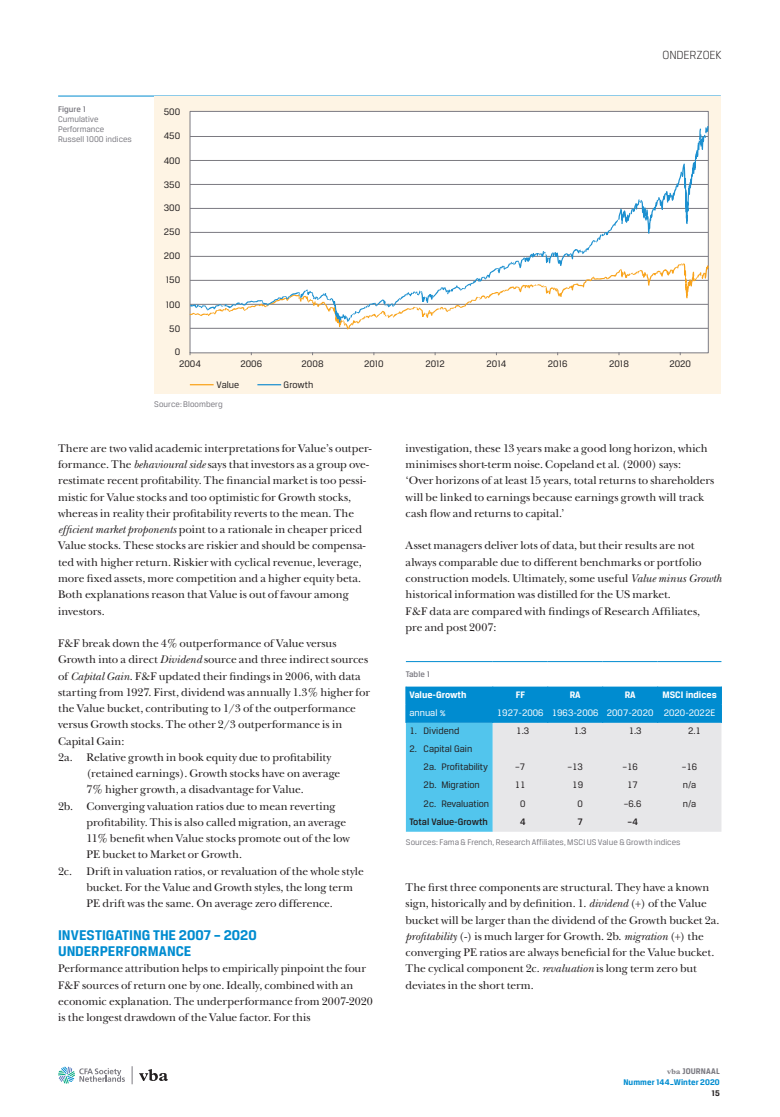
<style>
.page{position:relative;width:780px;height:1117px;background:#fff}
.page>*{position:absolute;margin:0;border:0;box-sizing:border-box;transform-origin:0 0}
.t1{font:700 15px/16.2px "CFA Breuer Text";color:#008cd0}
.t2{font:300 12.5px "CFA Breuer Text";letter-spacing:-.015em;color:#231f20}
.t3{font:11.5px/16.2px "New Baskerville";letter-spacing:-.005em;color:#231f20}
.t4{font:11.5px "New Baskerville";letter-spacing:.02em;color:#231f20}
.t5{font:10px/18.1px "CFA Breuer Text";color:#231f20}
.t6{font:10px "CFA Breuer Text";color:#fff}
.t7{font:700 10px "CFA Breuer Text";color:#fff}
.t8{font:500 10px "CFA Breuer Text";color:#231f20}
.t9{font:8.75px/10px "CFA Breuer Text";letter-spacing:.005em;color:#7b7a81}
.t10{font:700 8.75px/11.2px "CFA Breuer Text";letter-spacing:.01em;color:#008cd0;text-align:right}
.t11{font:500 8.75px "CFA Breuer Text";color:#7b7a81}
.t12{font:700 8.75px "CFA Breuer Text";color:#231f20}
.s1{font-style:italic}
.s2{font-family:"Plantin";font-size:7.5px;color:#7b7a81}
.s3{color:#7b7a81}
</style>
<div class="page">
<svg style="left:58px;top:1066px;width:67px;height:17px"></svg>
<svg style="left:132px;top:1066px;width:1px;height:17px"></svg>
<svg style="left:139px;top:1069px;width:29px;height:11px"></svg>
<svg style="left:405px;top:686px;width:317px;height:145px;background:#8fc9e3"></svg>
<hr style="left:406px;top:661px;width:86px;height:1px;background:#008cd0">
<hr style="left:492px;top:661px;width:55px;height:1px;background:#008cd0">
<hr style="left:547px;top:661px;width:55px;height:1px;background:#008cd0">
<hr style="left:602px;top:661px;width:55px;height:1px;background:#008cd0">
<hr style="left:657px;top:661px;width:64px;height:1px;background:#008cd0">
<hr style="left:58px;top:96px;width:96px;height:1px;background:#008cd0">
<div style="left:154px;top:96px;width:566px;height:297px;background:#fef4e4"></div>
<div style="left:190px;top:111px;width:518px;height:242px;background:#fff"></div>
<hr style="left:190px;top:136px;width:518px;height:1px;background:#7b7a81">
<hr style="left:190px;top:160px;width:518px;height:1px;background:#7b7a81">
<hr style="left:190px;top:184px;width:518px;height:1px;background:#7b7a81">
<hr style="left:190px;top:208px;width:518px;height:1px;background:#7b7a81">
<hr style="left:190px;top:232px;width:518px;height:1px;background:#7b7a81">
<hr style="left:190px;top:256px;width:518px;height:1px;background:#7b7a81">
<svg style="left:189px;top:263px;width:519px;height:66px"></svg>
<svg style="left:190px;top:140px;width:510px;height:183px"></svg>
<svg style="left:699px;top:126px;width:9px;height:24px"></svg>
<svg style="left:190px;top:384px;width:24px;height:1px"></svg>
<svg style="left:257px;top:384px;width:24px;height:1px"></svg>
<p class="t11" style="left:58px;top:104px;width:29px">Figure 1</p>
<p class="t9" style="left:58px;top:114px;width:75px">Cumulative<br>Performance<br>Russell 1000 indices</p>
<p class="t5" style="left:164px;top:103px;width:18px">500</p>
<p class="t5" style="left:164px;top:126px;width:18px">450</p>
<p class="t5" style="left:164px;top:151px;width:18px">400</p>
<p class="t5" style="left:164px;top:175px;width:18px">350</p>
<p class="t5" style="left:164px;top:199px;width:18px">300</p>
<p class="t5" style="left:164px;top:223px;width:18px">250</p>
<p class="t5" style="left:164px;top:246px;width:18px">200</p>
<p class="t5" style="left:166px;top:270px;width:16px">150</p>
<p class="t5" style="left:166px;top:295px;width:16px">100</p>
<p class="t5" style="left:169px;top:319px;width:13px">50</p>
<p class="t5" style="left:175px;top:343px;width:7px">0</p>
<p class="t2" style="left:662px;top:48px;width:61px">ONDERZOEK</p>
<p class="t5" style="left:179px;top:354px;width:23px">2004</p>
<p class="t5" style="left:240px;top:354px;width:23px">2006</p>
<p class="t5" style="left:301px;top:354px;width:23px">2008</p>
<p class="t5" style="left:364px;top:354px;width:21px">2010</p>
<p class="t5" style="left:425px;top:354px;width:21px">2012</p>
<p class="t5" style="left:486px;top:354px;width:21px">2014</p>
<p class="t5" style="left:548px;top:354px;width:21px">2016</p>
<p class="t5" style="left:609px;top:354px;width:21px">2018</p>
<p class="t5" style="left:669px;top:354px;width:23px">2020</p>
<p class="t5" style="left:216px;top:375px;width:24px">Value</p>
<p class="t5" style="left:283px;top:375px;width:31px">Growth</p>
<p class="t9" style="left:154px;top:399px;width:70px">Source: Bloomberg</p>
<p class="t3" style="left:58px;top:440px;width:315px">There are two valid academic interpretations for Value’s outper&shy;formance. The <span class="s1">behavioural side</span> says that investors as a group ove&shy;restimate recent profitability. The financial market is too pessi&shy;mistic for Value stocks and too optimistic for Growth stocks, whereas in reality their profitability reverts to the mean. The <span class="s1">efficient market proponents</span> point to a rationale in cheaper priced Value stocks. These stocks are riskier and should be compensa&shy;ted with higher return. Riskier with cyclical revenue, leverage, more fixed assets, more competition and a higher equity beta.<br>Both explanations reason that Value is out of favour among investors.</p>
<p class="t3" style="left:58px;top:635px;width:280px">F&amp;F break down the 4% outperformance of Value versus</p>
<p class="t3" style="left:58px;top:651px;width:311px">Growth into a direct <span class="s1">Dividend</span> source and three indirect sources</p>
<p class="t3" style="left:58px;top:667px;width:304px">of <span class="s1">Capital Gain</span>. F&amp;F updated their findings in 2006, with data</p>
<p class="t3" style="left:58px;top:684px;width:313px">starting from 1927. First, dividend was annually 1.3% higher for</p>
<p class="t3" style="left:58px;top:700px;width:299px">the Value bucket, contributing to 1/3 of the outperformance</p>
<p class="t3" style="left:58px;top:716px;width:285px">versus Growth stocks. The other 2/3 outperformance is in</p>
<p class="t4" style="left:58px;top:734px;width:68px">Capital Gain:</p>
<p class="t3" style="left:58px;top:749px;width:275px">2a. Relative growth in book equity due to profitability</p>
<p class="t3" style="left:86px;top:765px;width:255px">(retained earnings). Growth stocks have on average</p>
<p class="t3" style="left:86px;top:781px;width:219px">7% higher growth, a disadvantage for Value.</p>
<p class="t3" style="left:58px;top:797px;width:279px">2b. Converging valuation ratios due to mean reverting</p>
<p class="t3" style="left:86px;top:813px;width:261px">profitability. This is also called migration, an average</p>
<p class="t3" style="left:86px;top:830px;width:265px">11% benefit when Value stocks promote out of the low</p>
<p class="t3" style="left:86px;top:846px;width:157px">PE bucket to Market or Growth.</p>
<p class="t3" style="left:58px;top:862px;width:307px">2c. Drift in valuation ratios, or revaluation of the whole style</p>
<p class="t3" style="left:86px;top:878px;width:268px">bucket. For the Value and Growth styles, the long term</p>
<p class="t3" style="left:86px;top:895px;width:248px">PE drift was the same. On average zero difference.</p>
<h1 class="t1" style="left:58px;top:926px;width:200px">INVESTIGATING THE 2007 – 2020<br>UNDERPERFORMANCE</h1>
<p class="t3" style="left:58px;top:960px;width:316px">Performance attribution helps to empirically pinpoint the four F&amp;F sources of return one by one. Ideally, combined with an economic explanation. The underperformance from 2007-2020 is the longest drawdown of the Value factor. For this</p>
<p class="t3" style="left:405px;top:440px;width:310px">investigation, these 13 years make a good long horizon, which minimises short-term noise. Copeland et al. (2000) says:<br>‘Over horizons of at least 15 years, total returns to shareholders will be linked to earnings because earnings growth will track cash flow and returns to capital.’</p>
<p class="t3" style="left:405px;top:537px;width:317px">Asset managers deliver lots of data, but their results are not always comparable due to different benchmarks or portfolio construction models. Ultimately, some useful <span class="s1">Value minus Growth </span>historical information was distilled for the US market.<br>F&amp;F data are compared with findings of Research Affiliates,<br>pre and post 2007:</p>
<p class="t11" style="left:406px;top:669px;width:26px">Table 1</p>
<p class="t7" style="left:409px;top:688px;width:58px">Value-Growth</p>
<p class="t7" style="left:515px;top:688px;width:11px">FF</p>
<p class="t7" style="left:569px;top:688px;width:12px">RA</p>
<p class="t7" style="left:624px;top:688px;width:12px">RA</p>
<p class="t7" style="left:662px;top:688px;width:56px">MSCI indices</p>
<p class="t6" style="left:409px;top:706px;width:38px">annual %</p>
<p class="t6" style="left:497px;top:706px;width:220px">1927-2006 1963-2006 2007-2020 2020-2022E</p>
<p class="t5" style="left:409px;top:721px;width:51px">1. Dividend</p>
<p class="t5" style="left:516px;top:721px;width:14px">1.3</p>
<p class="t5" style="left:573px;top:721px;width:14px">1.3</p>
<p class="t5" style="left:628px;top:721px;width:14px">1.3</p>
<p class="t5" style="left:688px;top:721px;width:14px">2.1</p>
<p class="t5" style="left:423px;top:739px;width:66px;text-indent:-14px">2. Capital Gain<br>2a. Profitability</p>
<p class="t5" style="left:515px;top:757px;width:12px">–7</p>
<p class="t5" style="left:567px;top:757px;width:17px">–13</p>
<p class="t5" style="left:622px;top:757px;width:17px">–16</p>
<p class="t5" style="left:681px;top:757px;width:17px">–16</p>
<p class="t5" style="left:423px;top:775px;width:58px">2b. Migration</p>
<p class="t5" style="left:515px;top:775px;width:12px">11</p>
<p class="t5" style="left:572px;top:775px;width:12px">19</p>
<p class="t5" style="left:627px;top:775px;width:12px">17</p>
<p class="t5" style="left:682px;top:775px;width:15px">n/a</p>
<p class="t5" style="left:423px;top:793px;width:67px">2c. Revaluation</p>
<p class="t5" style="left:520px;top:793px;width:7px">0</p>
<p class="t5" style="left:577px;top:793px;width:7px">0</p>
<p class="t5" style="left:623px;top:793px;width:19px">–6.6</p>
<p class="t5" style="left:682px;top:793px;width:15px">n/a</p>
<p class="t8" style="left:409px;top:815px;width:80px">Total Value-Growth</p>
<p class="t8" style="left:520px;top:815px;width:7px">4</p>
<p class="t8" style="left:577px;top:815px;width:7px">7</p>
<p class="t8" style="left:627px;top:815px;width:12px">–4</p>
<p class="t9" style="left:406px;top:837px;width:276px">Sources: Fama &amp; French, Research Affiliates, MSCI US Value &amp; Growth indices</p>
<p class="t3" style="left:405px;top:879px;width:315px">The first three components are structural. They have a known sign, historically and by definition. 1. <span class="s1">dividend</span> (+) of the Value bucket will be larger than the dividend of the Growth bucket 2a. <span class="s1">profitability</span> (-) is much larger for Growth. 2b. <span class="s1">migration</span> (+) the converging PE ratios are always beneficial for the Value bucket.<br>The cyclical component 2c. <span class="s1">revaluation</span> is long term zero but deviates in the short term.</p>
<p class="t10" style="left:623px;top:1064px;width:98px"><span class="s2">vba</span> <span class="s3">JOURNAAL<br></span>Nummer 144_Winter 2020</p>
<p class="t12" style="left:711px;top:1088px;width:10px">15</p>
</div>
